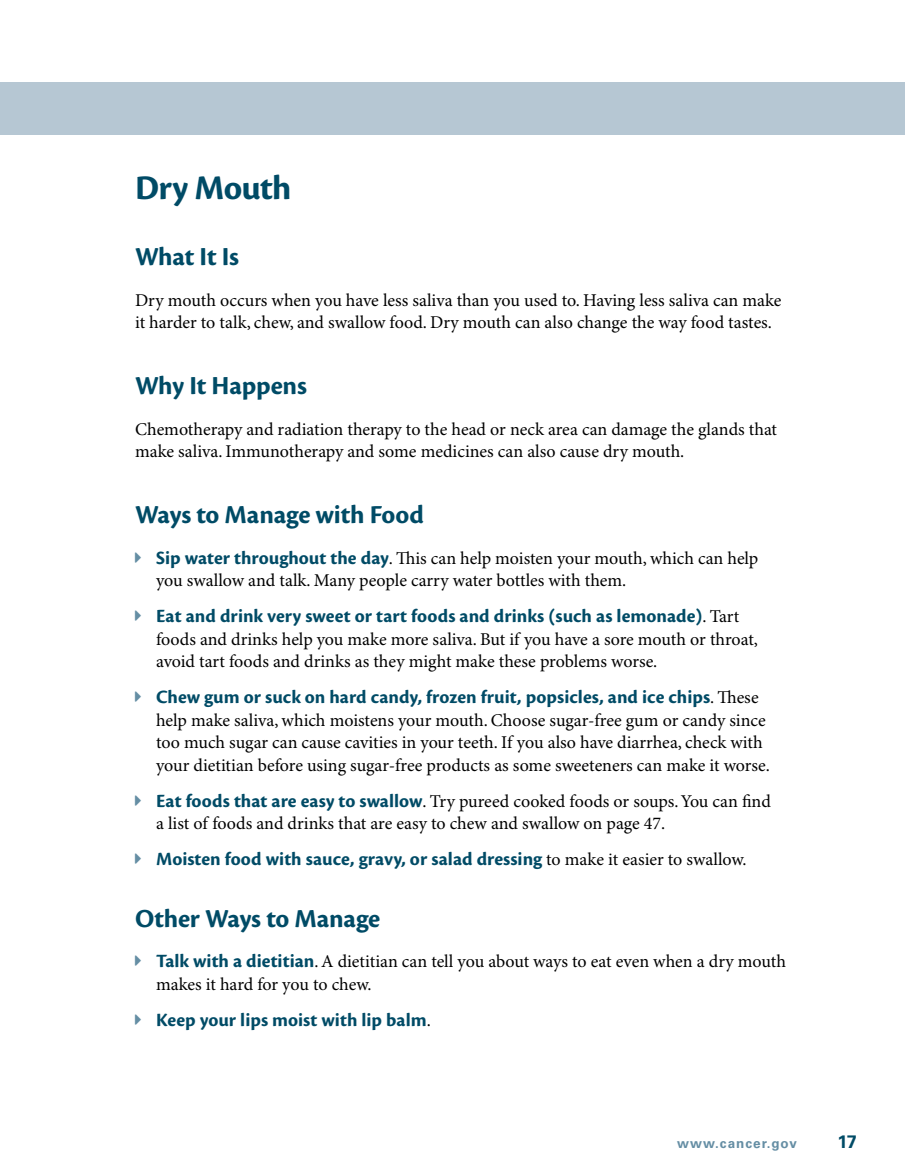
<style>
.page{position:relative;width:905px;height:1175px;background:#fff}
.page>*{position:absolute;margin:0;border:0;box-sizing:border-box;transform-origin:0 0}
.side_effect_H3{font:700 36px "Cronos Pro";letter-spacing:-.015em;color:#004b66}
.side_effects_H4{font:700 27px "Cronos Pro";letter-spacing:-.01em;color:#004b66}
.t1{font:700 19.5px "Cronos Pro";letter-spacing:.005em;color:#004b66}
.text{font:18px/22.5px "Minion Pro";letter-spacing:-.005em;color:#000}
.t2{font:700 18px "Univers LT Std";color:#004b66}
.t3{font:700 13.5px "Univers LT Std";letter-spacing:.075em;color:#658ea4}
.s1{font-family:"Cronos Pro";font-weight:700;font-size:19.5px;color:#004b66}
.s2{font-family:"Minion Pro";font-weight:400;font-size:18px;color:#000}
</style>
<div class="page">
<div style="left:0;top:82px;width:904px;height:52px;background:#b6c7d3"></div>
<h3 class="side_effect_H3" style="left:135px;top:167px;width:158px">Dry Mouth</h3>
<h4 class="side_effects_H4" style="left:135px;top:241px;width:106px">What It Is</h4>
<p class="text" style="left:135px;top:289px;width:648px">Dry mouth occurs when you have less saliva than you used to. Having less saliva can make it harder to talk, chew, and swallow food. Dry mouth can also change the way food tastes.</p>
<h4 class="side_effects_H4" style="left:135px;top:370px;width:173px">Why It Happens</h4>
<p class="text" style="left:135px;top:418px;width:643px">Chemotherapy and radiation therapy to the head or neck area can damage the glands that make saliva. Immunotherapy and some medicines can also cause dry mouth.</p>
<h4 class="side_effects_H4" style="left:135px;top:499px;width:290px">Ways to Manage with Food</h4>
<p class="text" style="left:156px;top:547px;width:603px"><span class="s1">Sip water throughout the day</span>. This can help moisten your mouth, which can help you swallow and talk. Many people carry water bottles with them.</p>
<p class="t1" style="left:156px;top:605px;width:584px">Eat and drink very sweet or tart foods and drinks (such as lemonade)<span class="s2">. Tart</span></p>
<p class="text" style="left:156px;top:628px;width:603px">foods and drinks help you make more saliva. But if you have a sore mouth or throat, avoid tart foods and drinks as they might make these problems worse.</p>
<p class="t1" style="left:156px;top:686px;width:604px">Chew gum or suck on hard candy, frozen fruit, popsicles, and ice chips<span class="s2">. These</span></p>
<p class="text" style="left:156px;top:709px;width:615px">help make saliva, which moistens your mouth. Choose sugar-free gum or candy since too much sugar can cause cavities in your teeth. If you also have diarrhea, check with your dietitian before using sugar-free products as some sweeteners can make it worse.</p>
<p class="text" style="left:156px;top:790px;width:616px"><span class="s1">Eat foods that are easy to swallow</span>. Try pureed cooked foods or soups. You can find a list of foods and drinks that are easy to chew and swallow on page 47.</p>
<p class="t1" style="left:156px;top:848px;width:592px">Moisten food with sauce, gravy, or salad dressing <span class="s2">to make it easier to swallow.</span></p>
<h4 class="side_effects_H4" style="left:135px;top:903px;width:247px">Other Ways to Manage</h4>
<p class="text" style="left:156px;top:951px;width:631px"><span class="s1">Talk with a dietitian</span>. A dietitian can tell you about ways to eat even when a dry mouth makes it hard for you to chew.</p>
<p class="t1" style="left:156px;top:1008px;width:276px">Keep your lips moist with lip balm<span class="s2">.</span></p>
<p class="t3" style="left:677px;top:1135px;width:121px">www.cancer.gov</p>
<p class="t2" style="left:837px;top:1131px;width:21px">17</p>
</div>
